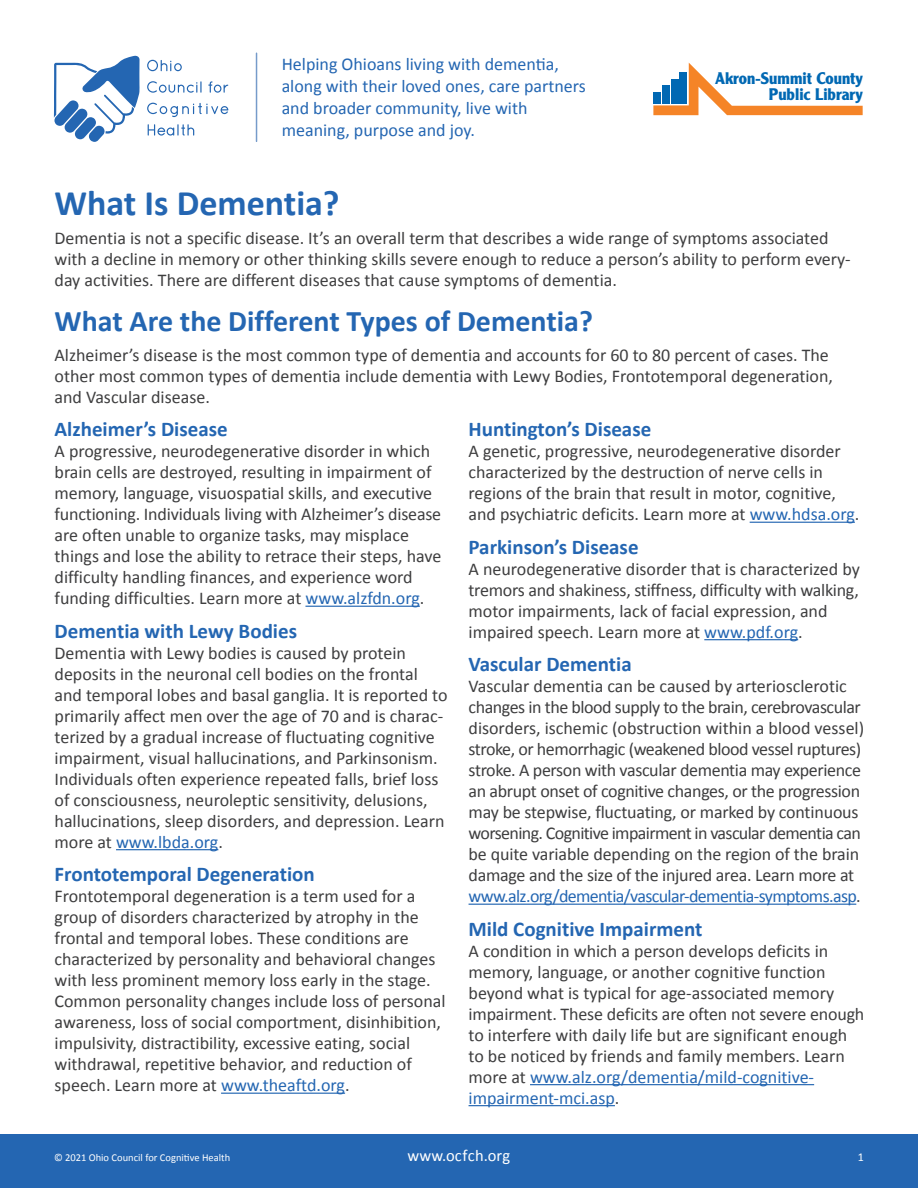
<style>
.page{position:relative;width:918px;height:1188px;background:#fff}
.page>*{position:absolute;margin:0;border:0;box-sizing:border-box;transform-origin:0 0}
.Headlines{font:700 36px "Calibri";color:#2466b2}
.Headlines-2{font:700 30px "Calibri";color:#2466b2}
.Subheads_no_space_af{font:700 21px "Calibri";color:#2466b2}
.Body{font:18px/21px "Calibri";color:#3e3e3f}
.Body-2{font:18px/21px "Calibri";letter-spacing:-.02em;color:#3e3e3f}
.t1{font:18px/21.8px "Calibri";color:#2466b2}
.t2{font:700 16.5px/16.6px "Clearface Gothic LT Std";color:#0168b3;text-align:right}
.t3{font:16.5px "Calibri";letter-spacing:.005em;color:#fff}
.t4{font:12px "Calibri";color:#fff}
.t5{font:10.5px "Calibri";color:#fff}
.s1{color:#2466b2}
</style>
<div class="page">
<div style="left:0;top:1134px;width:918px;height:54px;background:#2466b2"></div>
<svg style="left:147px;top:60px;width:81px;height:76px"></svg>
<svg style="left:54px;top:56px;width:86px;height:86px"></svg>
<hr style="left:256px;top:53px;width:1px;height:88px;background:#769bca">
<svg style="left:653px;top:63px;width:210px;height:52px"></svg>
<hr style="left:305px;top:606px;width:115px;height:1px;background:#2466b2">
<hr style="left:116px;top:849px;width:102px;height:1px;background:#2466b2">
<hr style="left:221px;top:1093px;width:124px;height:1px;background:#2466b2">
<hr style="left:750px;top:522px;width:105px;height:1px;background:#2466b2">
<hr style="left:704px;top:639px;width:94px;height:1px;background:#2466b2">
<hr style="left:469px;top:904px;width:387px;height:1px;background:#2466b2">
<hr style="left:530px;top:1084px;width:284px;height:1px;background:#2466b2">
<hr style="left:469px;top:1105px;width:146px;height:1px;background:#2466b2">
<p class="t1" style="left:282px;top:53px;width:306px">Helping Ohioans living with dementia, along with their loved ones, care partners and broader community, live with meaning, purpose and joy.</p>
<p class="t2" style="left:715px;top:70px;width:149px">Akron-Summit County<br>Public Library</p>
<p class="Headlines" style="left:55px;top:181px;width:287px">What Is Dementia?</p>
<p class="Body" style="left:55px;top:227px;width:798px">Dementia is not a specific disease. It’s an overall term that describes a wide range of symptoms associated with a decline in memory or other thinking skills severe enough to reduce a person’s ability to perform every&shy;day activities. There are different diseases that cause symptoms of dementia.</p>
<p class="Headlines-2" style="left:55px;top:303px;width:540px">What Are the Different Types of Dementia?</p>
<p class="Body" style="left:55px;top:343px;width:780px">Alzheimer’s disease is the most common type of dementia and accounts for 60 to 80 percent of cases. The other most common types of dementia include dementia with Lewy Bodies, Frontotemporal degeneration, and Vascular disease.</p>
<p class="Subheads_no_space_af" style="left:55px;top:416px;width:175px">Alzheimer’s Disease</p>
<p class="Body" style="left:55px;top:440px;width:388px">A progressive, neurodegenerative disorder in which brain cells are destroyed, resulting in impairment of memory, language, visuospatial skills, and executive functioning. Individuals living with Alzheimer’s disease are often unable to organize tasks, may misplace things and lose the ability to retrace their steps, have difficulty handling finances, and experience word funding difficulties. Learn more at <span class="s1">www.alzfdn.org</span>.</p>
<p class="Subheads_no_space_af" style="left:55px;top:618px;width:244px">Dementia with Lewy Bodies</p>
<p class="Body" style="left:55px;top:641px;width:395px">Dementia with Lewy bodies is caused by protein deposits in the neuronal cell bodies on the frontal and temporal lobes and basal ganglia. It is reported to primarily affect men over the age of 70 and is charac&shy;terized by a gradual increase of fluctuating cognitive impairment, visual hallucinations, and Parkinsonism.<br>Individuals often experience repeated falls, brief loss of consciousness, neuroleptic sensitivity, delusions, hallucinations, sleep disorders, and depression. Learn more at <span class="s1">www.lbda.org</span>.</p>
<p class="Subheads_no_space_af" style="left:55px;top:861px;width:262px">Frontotemporal Degeneration</p>
<p class="Body" style="left:55px;top:885px;width:393px">Frontotemporal degeneration is a term used for a group of disorders characterized by atrophy in the frontal and temporal lobes. These conditions are characterized by personality and behavioral changes with less prominent memory loss early in the stage.<br>Common personality changes include loss of personal awareness, loss of social comportment, disinhibition, impulsivity, distractibility, excessive eating, social withdrawal, repetitive behavior, and reduction of speech. Learn more at <span class="s1">www.theaftd.org</span>.</p>
<p class="Subheads_no_space_af" style="left:469px;top:416px;width:184px">Huntington’s Disease</p>
<p class="Body" style="left:469px;top:440px;width:392px">A genetic, progressive, neurodegenerative disorder characterized by the destruction of nerve cells in regions of the brain that result in motor, cognitive, and psychiatric deficits. Learn more at <span class="s1">www.hdsa.org</span>.</p>
<p class="Subheads_no_space_af" style="left:469px;top:534px;width:172px">Parkinson’s Disease</p>
<p class="Body" style="left:469px;top:557px;width:393px">A neurodegenerative disorder that is characterized by tremors and shakiness, stiffness, difficulty with walking, motor impairments, lack of facial expression, and impaired speech. Learn more at <span class="s1">www.pdf.org</span>.</p>
<p class="Subheads_no_space_af" style="left:469px;top:651px;width:165px">Vascular Dementia</p>
<p class="Body-2" style="left:469px;top:675px;width:397px">Vascular dementia can be caused by arteriosclerotic changes in the blood supply to the brain, cerebrovascular disorders, ischemic (obstruction within a blood vessel) stroke, or hemorrhagic (weakened blood vessel ruptures) stroke. A person with vascular dementia may experience an abrupt onset of cognitive changes, or the progression may be stepwise, fluctuating, or marked by continuous worsening. Cognitive impairment in vascular dementia can be quite variable depending on the region of the brain damage and the size of the injured area. Learn more at <span class="s1">www.alz.org/dementia/vascular-dementia-symptoms.asp</span>.</p>
<p class="Subheads_no_space_af" style="left:469px;top:916px;width:235px">Mild Cognitive Impairment</p>
<p class="Body" style="left:469px;top:939px;width:397px">A condition in which a person develops deficits in memory, language, or another cognitive function beyond what is typical for age-associated memory impairment. These deficits are often not severe enough to interfere with daily life but are significant enough to be noticed by friends and family members. Learn more at <span class="s1">www.alz.org/dementia/mild-cognitive&shy;impairment-mci.asp</span>.</p>
<p class="t5" style="left:54px;top:1151px;width:178px">© 2021 Ohio Council for Cognitive Health</p>
<p class="t3" style="left:408px;top:1145px;width:104px">www.ocfch.org</p>
<p class="t4" style="left:858px;top:1149px;width:8px">1</p>
</div>
